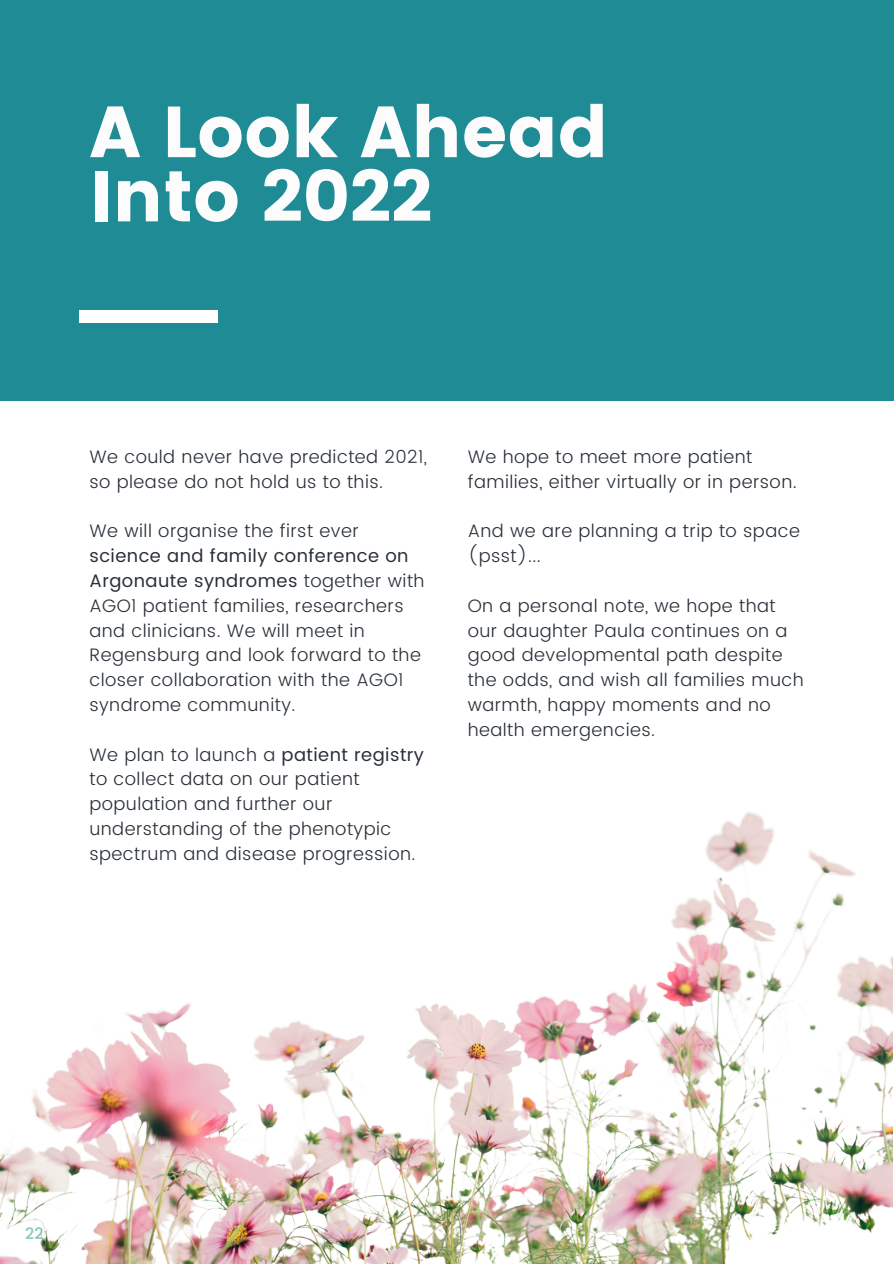
<style>
.page{position:relative;width:894px;height:1264px;background:#fff}
.page>*{position:absolute;margin:0;border:0;box-sizing:border-box;transform-origin:0 0}
.t1{font:72px/64.2px "Poppins";color:#fcfcfc}
.t2{font:300 18px/24.8px "Poppins";letter-spacing:.025em;color:#293039}
.t3{font:500 15.75px "Poppins";color:#83c5be}
.s1{font-weight:400}
</style>
<div class="page">
<div style="left:0;top:0;width:893px;height:400px;background:#1e8b95"></div>
<div style="left:79px;top:310px;width:139px;height:12px;background:#fff"></div>
<img style="left:0;top:812px;width:892px;height:451px">
<h1 class="t1" style="left:89px;top:100px;width:520px">A Look Ahead<br>Into 2022</h1>
<p class="t2" style="left:89px;top:444px;width:339px">We could never have predicted 2021, so please do not hold us to this.</p>
<p class="t2" style="left:89px;top:519px;width:271px">We will organise the first ever</p>
<p class="t2" style="left:89px;top:543px;width:336px"><span class="s1">science and family conference on<br>Argonaute syndromes</span> together with<br>AGO1 patient families, researchers and clinicians. We will meet in<br>Regensburg and look forward to the closer collaboration with the AGO1 syndrome community.</p>
<p class="t2" style="left:89px;top:742px;width:336px">We plan to launch a <span class="s1">patient registry </span>to collect data on our patient population and further our understanding of the phenotypic spectrum and disease progression.</p>
<p class="t2" style="left:467px;top:444px;width:330px">We hope to meet more patient families, either virtually or in person.</p>
<p class="t2" style="left:467px;top:519px;width:333px">And we are planning a trip to space (psst)...</p>
<p class="t2" style="left:467px;top:593px;width:337px">On a personal note, we hope that our daughter Paula continues on a good developmental path despite the odds, and wish all families much warmth, happy moments and no health emergencies.</p>
<p class="t3" style="left:25px;top:1222px;width:20px">22</p>
</div>
